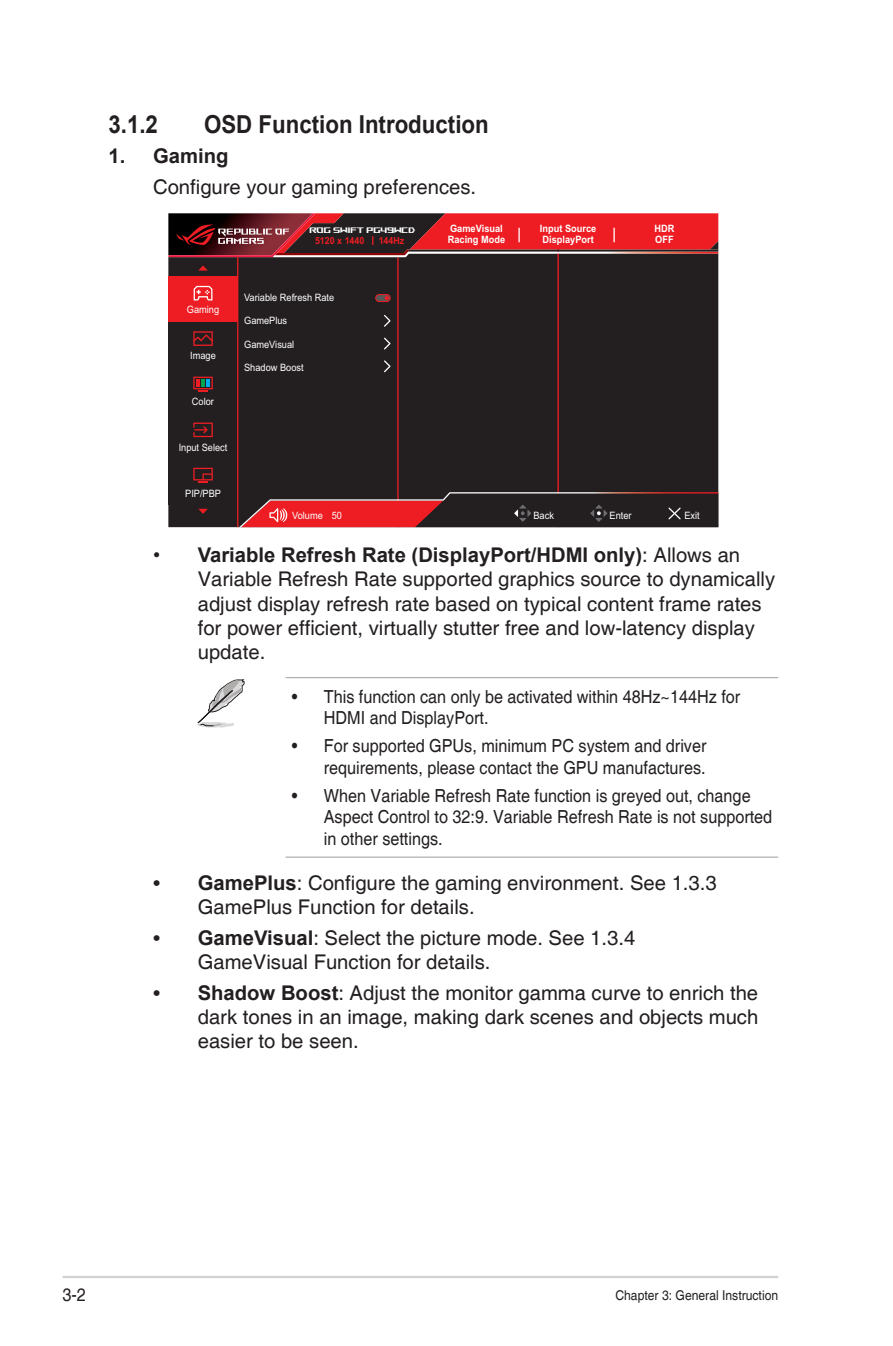
<style>
.page{position:relative;width:893px;height:1346px;background:#fff}
.page>*{position:absolute;margin:0;border:0;box-sizing:border-box;transform-origin:0 0}
.Heading_2{font:700 24.75px "Arial";color:#231f20;scale:.9 1}
.Body_Text_Indent{font:20.25px/24.3px "Helvetica";color:#231f20}
.t1{font:700 20.25px "Arial";color:#231f20}
.t2{font:18px/21.6px "Helvetica";color:#231f20;scale:.9 1}
.t3{font:13.5px "Helvetica";color:#231f20;scale:.9 1}
.t4{font:10.12px "Arial";color:#fff;scale:.91 1}
.t5{font:700 10.12px "Arial";color:#fff;scale:.91 1}
.t6{font:700 9.67px "Arial";color:#ee1d23;scale:.91 1}
.t7{font:7.88px "ROG Fonts";color:#fff}
.s1{font-family:"Arial"}
.s2{font-family:"Arial";font-weight:700}
</style>
<div class="page">
<hr style="left:63px;top:1276px;width:715px;height:2px;background:#d1d2d4">
<div style="left:168px;top:257px;width:550px;height:270px;background:#231f20"></div>
<div style="left:238px;top:309px;width:160px;height:23px;background:#231f20"></div>
<svg style="left:384px;top:315px;width:7px;height:12px"></svg>
<div style="left:238px;top:400px;width:160px;height:23px;background:#231f20"></div>
<div style="left:238px;top:423px;width:160px;height:23px;background:#231f20"></div>
<div style="left:238px;top:446px;width:160px;height:23px;background:#231f20"></div>
<div style="left:238px;top:332px;width:160px;height:23px;background:#231f20"></div>
<svg style="left:384px;top:337px;width:7px;height:13px"></svg>
<div style="left:238px;top:355px;width:160px;height:23px;background:#231f20"></div>
<svg style="left:384px;top:360px;width:7px;height:13px"></svg>
<div style="left:238px;top:378px;width:160px;height:22px;background:#231f20"></div>
<div style="left:238px;top:287px;width:160px;height:22px;background:#231f20"></div>
<div style="left:376px;top:295px;width:14px;height:6px;background:#57585a;border-radius:3px"></div>
<svg style="left:385px;top:296px;width:4px;height:4px"></svg>
<div style="left:375px;top:294px;width:16px;height:8px;border:1px solid #ee1d23;border-radius:3px"></div>
<div style="left:168px;top:276px;width:70px;height:46px;background:#ee1d23"></div>
<div style="left:168px;top:322px;width:70px;height:45px;background:#231f20"></div>
<div style="left:168px;top:367px;width:70px;height:46px;background:#231f20"></div>
<div style="left:168px;top:413px;width:70px;height:46px;background:#231f20"></div>
<div style="left:168px;top:459px;width:70px;height:46px;background:#231f20"></div>
<svg style="left:193px;top:265px;width:20px;height:249px"></svg>
<hr style="left:237px;top:257px;width:1px;height:270px;background:#ee1d23">
<hr style="left:397px;top:257px;width:2px;height:270px;background:#ee1d23">
<hr style="left:557px;top:237px;width:2px;height:290px;background:#ee1d23">
<svg style="left:168px;top:213px;width:550px;height:44px;background:#98292d"></svg>
<svg style="left:239px;top:492px;width:479px;height:35px;background:#632729"></svg>
<hr style="left:286px;top:677px;width:492px;height:1px;background:#a8a9ad">
<hr style="left:286px;top:856px;width:492px;height:2px;background:#a8a9ad">
<svg style="left:197px;top:679px;width:48px;height:49px"></svg>
<p class="Heading_2" style="left:108px;top:107px;width:57px">3.1.2</p>
<p class="Heading_2" style="left:204px;top:107px;width:318px">OSD Function Introduction</p>
<p class="t1" style="left:108px;top:142px;width:122px">1. Gaming</p>
<p class="Body_Text_Indent" style="left:153px;top:176px;width:325px">Configure your gaming preferences.</p>
<p class="t7" style="left:309px;top:226px;width:107px">ROG SWIFT PG49WCD</p>
<p class="t6" style="left:315px;top:234px;width:56px">5120 x 1440</p>
<p class="t6" style="left:379px;top:234px;width:30px">144Hz</p>
<p class="t4" style="left:187px;top:303px;width:37px">Gaming</p>
<p class="t4" style="left:190px;top:349px;width:30px">Image</p>
<p class="t4" style="left:192px;top:394px;width:26px">Color</p>
<p class="t4" style="left:179px;top:440px;width:55px">Input Select</p>
<p class="t4" style="left:185px;top:486px;width:41px">PIP/PBP</p>
<p class="t4" style="left:244px;top:291px;width:101px">Variable Refresh Rate</p>
<p class="t4" style="left:244px;top:314px;width:49px">GamePlus</p>
<p class="t4" style="left:244px;top:337px;width:57px">GameVisual</p>
<p class="t4" style="left:244px;top:360px;width:67px">Shadow Boost</p>
<p class="t5" style="left:450px;top:221px;width:59px">GameVisual</p>
<p class="t5" style="left:448px;top:232px;width:65px">Racing Mode</p>
<p class="t5" style="left:540px;top:221px;width:64px">Input Source</p>
<p class="t5" style="left:542px;top:232px;width:58px">DisplayPort</p>
<p class="t5" style="left:654px;top:221px;width:23px">HDR</p>
<p class="t5" style="left:655px;top:232px;width:22px">OFF</p>
<p class="t4" style="left:292px;top:508px;width:56px">Volume 50</p>
<p class="t4" style="left:533px;top:508px;width:24px">Back</p>
<p class="t4" style="left:609px;top:508px;width:26px">Enter</p>
<p class="t4" style="left:684px;top:508px;width:18px">Exit</p>
<p class="Body_Text_Indent" style="left:198px;top:543px;width:579px;text-indent:-45px"><span class="s1">•</span> <span class="s2">Variable Refresh Rate (DisplayPort/HDMI only)</span>: Allows an Variable Refresh Rate supported graphics source to dynamically adjust display refresh rate based on typical content frame rates for power efficient, virtually stutter free and low-latency display update.</p>
<p class="t2" style="left:324px;top:686px;width:464px;text-indent:-32px">• This function can only be activated within 48Hz~144Hz for<br>HDMI and DisplayPort.</p>
<p class="t2" style="left:292px;top:736px;width:462px;text-align:right">• For supported GPUs, minimum PC system and driver requirements, please contact the GPU manufactures.</p>
<p class="t2" style="left:324px;top:785px;width:500px;text-indent:-32px">• When Variable Refresh Rate function is greyed out, change<br>Aspect Control to 32:9. Variable Refresh Rate is not supported in other settings.</p>
<p class="Body_Text_Indent" style="left:198px;top:871px;width:520px;text-indent:-45px"><span class="s2">• GamePlus</span>: Configure the gaming environment. See 1.3.3<br>GamePlus Function for details.</p>
<p class="Body_Text_Indent" style="left:198px;top:926px;width:439px;text-indent:-45px"><span class="s2">• GameVisual</span>: Select the picture mode. See 1.3.4<br>GameVisual Function for details.</p>
<p class="Body_Text_Indent" style="left:198px;top:981px;width:562px;text-align:justify;text-indent:-45px"><span class="s2">• Shadow Boost</span>: Adjust the monitor gamma curve to enrich the dark tones in an image, making dark scenes and objects much easier to be seen.</p>
<p class="t2" style="left:63px;top:1284px;width:28px">3-2</p>
<p class="t3" style="left:615px;top:1287px;width:182px">Chapter 3: General Instruction</p>
</div>
